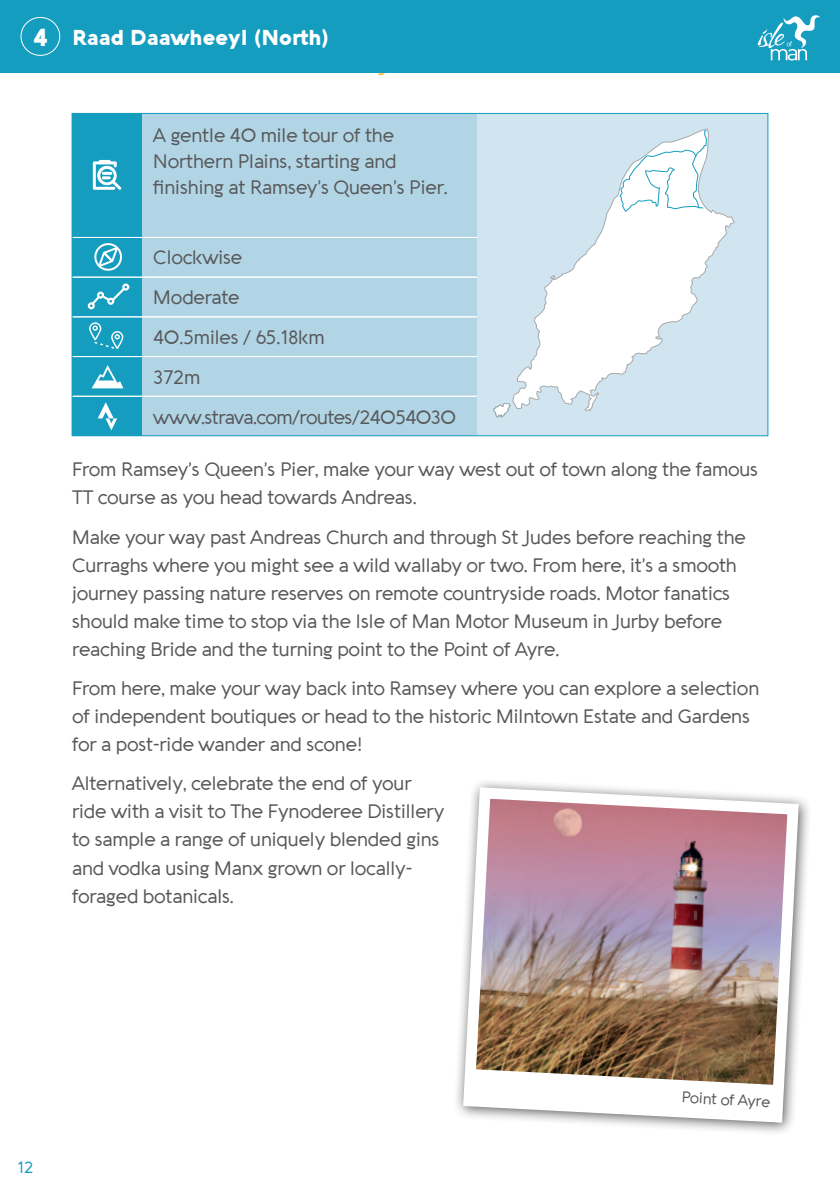
<style>
.page{position:relative;width:840px;height:1191px;background:#fff}
.page>*{position:absolute;margin:0;border:0;box-sizing:border-box;transform-origin:0 0}
.t1{font:900 24px "Aquawax";color:#fff}
.t2{font:900 21px "Aquawax";color:#fff}
.t3{font:19px/28px "Aquawax";letter-spacing:-.015em;color:#57585a}
.t4{font:16px "Aquawax";color:#149dbf}
.t5{font:15px "Aquawax";color:#57585a}
</style>
<div class="page">
<div style="left:476px;top:113px;width:291px;height:322px;background:#d0e5ef"></div>
<svg style="left:378px;top:73px;width:7px;height:2px"></svg>
<div style="left:0;top:0;width:839px;height:73px;background:#149dbf"></div>
<div style="left:72px;top:113px;width:404px;height:322px;background:#b2d5e5"></div>
<div style="left:72px;top:113px;width:70px;height:322px;background:#149dbf"></div>
<svg style="left:89px;top:322px;width:34px;height:27px"></svg>
<svg style="left:92px;top:365px;width:31px;height:23px"></svg>
<svg style="left:98px;top:402px;width:19px;height:28px"></svg>
<svg style="left:93px;top:160px;width:28px;height:30px"></svg>
<svg style="left:94px;top:243px;width:28px;height:28px"></svg>
<svg style="left:512px;top:129px;width:221px;height:282px"></svg>
<svg style="left:493px;top:403px;width:17px;height:14px"></svg>
<svg style="left:549px;top:275px;width:6px;height:4px"></svg>
<svg style="left:618px;top:130px;width:89px;height:104px"></svg>
<div style="left:88px;top:302px;width:7px;height:7px;border:2px solid #fff;border-radius:50%"></div>
<div style="left:122px;top:283px;width:7px;height:7px;border:2px solid #fff;border-radius:50%"></div>
<svg style="left:89px;top:286px;width:38px;height:21px"></svg>
<hr style="left:72px;top:237px;width:404px;height:1px;background:#fff">
<hr style="left:72px;top:277px;width:404px;height:1px;background:#fff">
<hr style="left:72px;top:316px;width:404px;height:1px;background:#fff">
<hr style="left:72px;top:356px;width:404px;height:1px;background:#fff">
<hr style="left:72px;top:396px;width:404px;height:1px;background:#fff">
<div style="left:453px;top:777px;width:359px;height:359px;background:#231f20;opacity:.75"></div>
<img style="left:457px;top:781px;width:347px;height:347px">
<div style="left:20px;top:17px;width:40px;height:39px;border:1px solid #fff;border-radius:50%"></div>
<svg style="left:757px;top:15px;width:62px;height:45px"></svg>
<p class="t1" style="left:33px;top:21px;width:16px">4</p>
<p class="t2" style="left:72px;top:23px;width:258px">Raad Daawheeyl (North)</p>
<p class="t3" style="left:153px;top:122px;width:296px;line-height:26px">A gentle 40 mile tour of the<br>Northern Plains, starting and finishing at Ramsey’s Queen’s Pier.</p>
<p class="t3" style="left:153px;top:238px;width:304px;line-height:39.8px">Clockwise<br>Moderate<br>40.5miles / 65.18km<br>372m www.strava.com/routes/24054030</p>
<p class="t3" style="left:72px;top:455px;width:687px">From Ramsey’s Queen’s Pier, make your way west out of town along the famous<br>TT course as you head towards Andreas.</p>
<p class="t3" style="left:72px;top:523px;width:675px">Make your way past Andreas Church and through St Judes before reaching the Curraghs where you might see a wild wallaby or two. From here, it’s a smooth journey passing nature reserves on remote countryside roads. Motor fanatics should make time to stop via the Isle of Man Motor Museum in Jurby before reaching Bride and the turning point to the Point of Ayre.</p>
<p class="t3" style="left:72px;top:674px;width:688px">From here, make your way back into Ramsey where you can explore a selection of independent boutiques or head to the historic Milntown Estate and Gardens for a post-ride wander and scone!</p>
<p class="t3" style="left:72px;top:769px;width:373px">Alternatively, celebrate the end of your ride with a visit to The Fynoderee Distillery to sample a range of uniquely blended gins and vodka using Manx grown or locally&shy;foraged botanicals.</p>
<p class="t4" style="left:17px;top:1157px;width:18px">12</p>
<p class="t5" style="left:681px;top:1088px;width:90px;rotate:3deg">Pointof Ayre</p>
</div>
